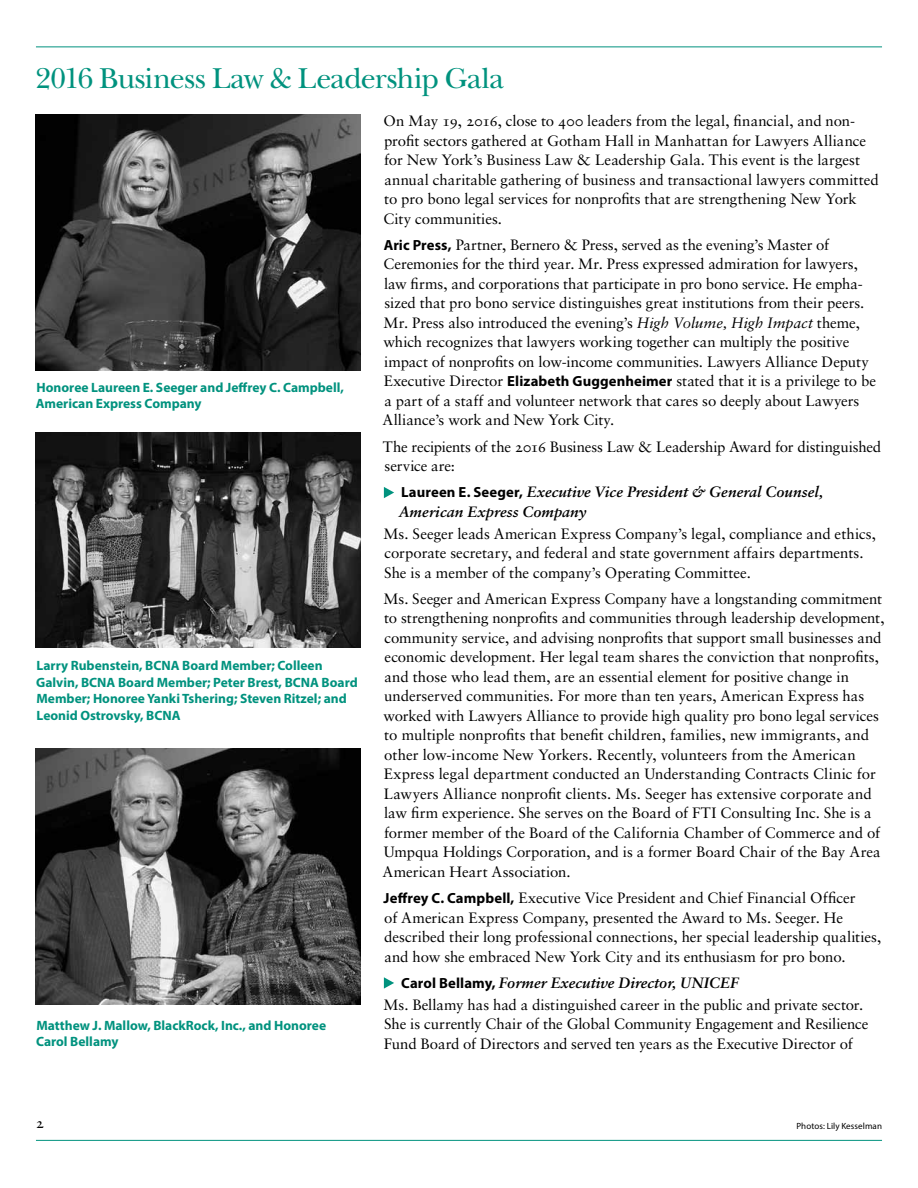
<style>
.page{position:relative;width:918px;height:1188px;background:#fff}
.page>*{position:absolute;margin:0;border:0;box-sizing:border-box;transform-origin:0 0}
.t1{font:30px "New Baskerville Std";letter-spacing:-.02em;color:#00927e}
.t2{font:15px/19.5px "Sabon LT Std";letter-spacing:.005em;color:#000}
.t3{font:italic 700 15px/19.5px "Sabon LT Std";color:#000}
.t4{font:700 13.5px/16.5px "Myriad Pro";color:#00927e}
.t5{font:9px "Myriad Pro";letter-spacing:.01em;color:#000}
.s1{font-family:"Myriad Pro";font-weight:700;font-size:14.7px}
.s2{font-style:italic}
.s3{font-family:"Myriad Pro";font-style:normal;font-size:14.7px}
.s4{font-weight:700;font-style:italic}
</style>
<div class="page">
<hr style="left:36px;top:47px;width:846px;height:1px;background:#00927e">
<hr style="left:36px;top:1140px;width:846px;height:1px;background:#00927e">
<svg style="left:384px;top:487px;width:10px;height:11px"></svg>
<svg style="left:384px;top:977px;width:10px;height:12px"></svg>
<img style="left:36px;top:432px;width:324px;height:216px">
<img style="left:36px;top:115px;width:324px;height:256px">
<img style="left:36px;top:749px;width:324px;height:256px">
<h1 class="t1" style="left:36px;top:61px;width:470px">2016 Business Law &amp; Leadership Gala</h1>
<p class="t4" style="left:36px;top:379px;width:310px">Honoree Laureen E. Seeger and Jeffrey C. Campbell,<br>American Express Company</p>
<p class="t4" style="left:36px;top:657px;width:323px">Larry Rubenstein, BCNA Board Member; Colleen Galvin, BCNA Board Member; Peter Brest, BCNA Board Member; Honoree Yanki Tshering; Steven Ritzel; and Leonid Ostrovsky, BCNA</p>
<p class="t4" style="left:36px;top:1017px;width:292px">Matthew J. Mallow, BlackRock, Inc., and Honoree<br>Carol Bellamy</p>
<p class="t2" style="left:384px;top:111px;width:497px">On May 19, 2016, close to 400 leaders from the legal, financial, and non&shy;profit sectors gathered at Gotham Hall in Manhattan for Lawyers Alliance for New York’s Business Law &amp; Leadership Gala. This event is the largest annual charitable gathering of business and transactional lawyers committed to pro bono legal services for nonprofits that are strengthening New York City communities.</p>
<p class="t2" style="left:383px;top:235px;width:495px"><span class="s1">Aric Press,</span> Partner, Bernero &amp; Press, served as the evening’s Master of Ceremonies for the third year. Mr. Press expressed admiration for lawyers, law firms, and corporations that participate in pro bono service. He empha&shy;sized that pro bono service distinguishes great institutions from their peers.<br>Mr. Press also introduced the evening’s <span class="s2">High Volume, High Impact</span> theme, which recognizes that lawyers working together can multiply the positive impact of nonprofits on low-income communities. Lawyers Alliance Deputy Executive Director <span class="s1">Elizabeth Guggenheimer</span> stated that it is a privilege to be a part of a staff and volunteer network that cares so deeply about Lawyers Alliance’s work and New York City.</p>
<p class="t2" style="left:383px;top:437px;width:500px">The recipients of the 2016 Business Law &amp; Leadership Award for distinguished service are:</p>
<p class="t3" style="left:399px;top:482px;width:426px"><span class="s3">Laureen E. Seeger,</span> Executive Vice President &amp; General Counsel,<br>American Express Company</p>
<p class="t2" style="left:383px;top:523px;width:494px">Ms. Seeger leads American Express Company’s legal, compliance and ethics, corporate secretary, and federal and state government affairs departments.<br>She is a member of the company’s Operating Committee.</p>
<p class="t2" style="left:383px;top:589px;width:504px">Ms. Seeger and American Express Company have a longstanding commitment to strengthening nonprofits and communities through leadership development, community service, and advising nonprofits that support small businesses and economic development. Her legal team shares the conviction that nonprofits, and those who lead them, are an essential element for positive change in underserved communities. For more than ten years, American Express has worked with Lawyers Alliance to provide high quality pro bono legal services to multiple nonprofits that benefit children, families, new immigrants, and other low-income New Yorkers. Recently, volunteers from the American Express legal department conducted an Understanding Contracts Clinic for Lawyers Alliance nonprofit clients. Ms. Seeger has extensive corporate and law firm experience. She serves on the Board of FTI Consulting Inc. She is a former member of the Board of the California Chamber of Commerce and of Umpqua Holdings Corporation, and is a former Board Chair of the Bay Area American Heart Association.</p>
<p class="t2" style="left:384px;top:888px;width:499px"><span class="s1">Jeffrey C. Campbell,</span> Executive Vice President and Chief Financial Officer<br>of American Express Company, presented the Award to Ms. Seeger. He described their long professional connections, her special leadership qualities, and how she embraced New York City and its enthusiasm for pro bono.</p>
<p class="t2" style="left:383px;top:972px;width:481px;line-height:21.6px;text-indent:18px"><span class="s1">Carol Bellamy,</span> <span class="s4">Former Executive Director, UNICEF<br></span>Ms. Bellamy has had a distinguished career in the public and private sector.</p>
<p class="t2" style="left:384px;top:1014px;width:486px">She is currently Chair of the Global Community Engagement and Resilience<br>Fund Board of Directors and served ten years as the Executive Director of</p>
<p class="t2" style="left:36px;top:1113px;width:10px">2</p>
<p class="t5" style="left:797px;top:1121px;width:87px">Photos: Lily Kesselman</p>
</div>
